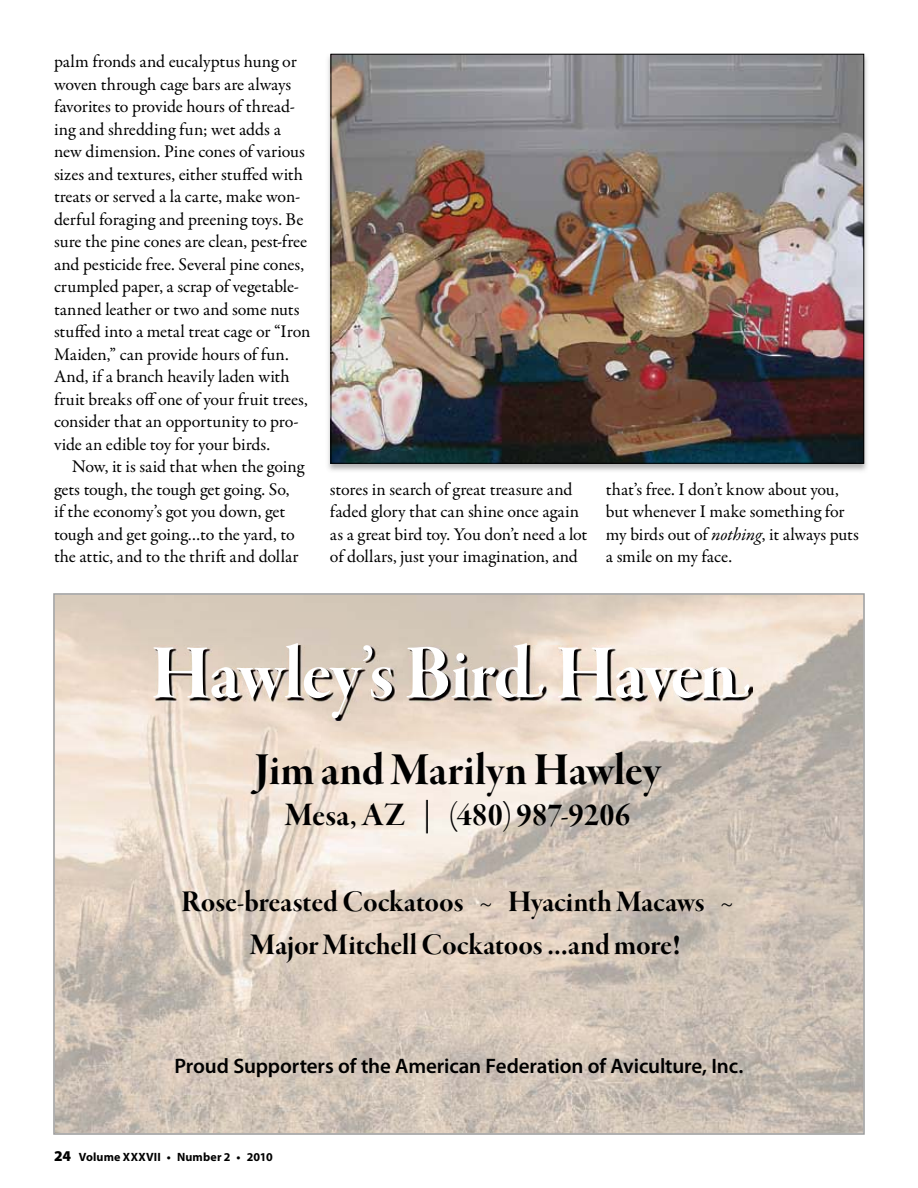
<style>
.page{position:relative;width:918px;height:1188px;background:#fff}
.page>*{position:absolute;margin:0;border:0;box-sizing:border-box;transform-origin:0 0}
.t1{font:80.25px "Garamond Premr Pro Bd Disp";letter-spacing:-.01em;color:#fff}
.t2{font:48px "Garamond Premr Pro Bd Disp";letter-spacing:.005em;color:#000}
.t3{font:34.5px "Garamond Premr Pro Bd Disp";letter-spacing:.01em;color:#000}
.t4{font:31.5px/43.5px "Garamond Premr Pro Bd Disp";color:#000;text-align:center}
.t5{font:600 21px "Myriad Pro";letter-spacing:-.005em;color:#000}
.t6{font:18px/22.5px "Garamond Premr Pro";letter-spacing:-.005em;color:#000}
.t7{font:700 12px "Myriad Pro";letter-spacing:.015em;color:#000}
.s1{font-style:italic}
.s2{font-weight:900;font-size:15px}
</style>
<div class="page">
<img style="left:54px;top:594px;width:810px;height:540px">
<img style="left:156px;top:645px;width:596px;height:75px">
<img style="left:328px;top:53px;width:539px;height:418px">
<img style="left:333px;top:56px;width:529px;height:405px">
<p class="t6" style="left:54px;top:51px;width:258px">palm fronds and eucalyptus hung or woven through cage bars are always favorites to provide hours of thread&shy;ing and shredding fun; wet adds a new dimension. Pine cones of various sizes and textures, either stuffed with treats or served a la carte, make won&shy;derful foraging and preening toys. Be sure the pine cones are clean, pest-free and pesticide free. Several pine cones, crumpled paper, a scrap of vegetable&shy;tanned leather or two and some nuts stuffed into a metal treat cage or “Iron Maiden,” can provide hours of fun.<br>And, if a branch heavily laden with fruit breaks off one of your fruit trees, consider that an opportunity to pro&shy;vide an edible toy for your birds.</p>
<p class="t6" style="left:54px;top:456px;width:252px;text-indent:18px">Now, it is said that when the going gets tough, the tough get going. So,<br>if the economy’s got you down, get tough and get going…to the yard, to the attic, and to the thrift and dollar</p>
<p class="t6" style="left:330px;top:478px;width:259px">stores in search of great treasure and faded glory that can shine once again as a great bird toy. You don’t need a lot of dollars, just your imagination, and</p>
<p class="t6" style="left:606px;top:478px;width:254px">that’s free. I don’t know about you, but whenever I make something for my birds out of <span class="s1">nothing</span>, it always puts a smile on my face.</p>
<h1 class="t1" style="left:151px;top:629px;width:601px">Hawley’s Bird Haven</h1>
<h2 class="t2" style="left:255px;top:744px;width:407px">Jim and Marilyn Hawley</h2>
<h3 class="t3" style="left:285px;top:796px;width:347px">Mesa, AZ | (480) 987-9206</h3>
<h3 class="t4" style="left:181px;top:881px;width:554px">Rose-breasted Cockatoos ~ Hyacinth Macaws ~<br>Major Mitchell Cockatoos …and more!</h3>
<p class="t5" style="left:175px;top:1053px;width:570px">Proud Supporters of the American Federation of Aviculture, Inc.</p>
<p class="t7" style="left:54px;top:1149px;width:220px"><span class="s2">24</span> Volume XXXVII • Number 2 • 2010</p>
</div>
